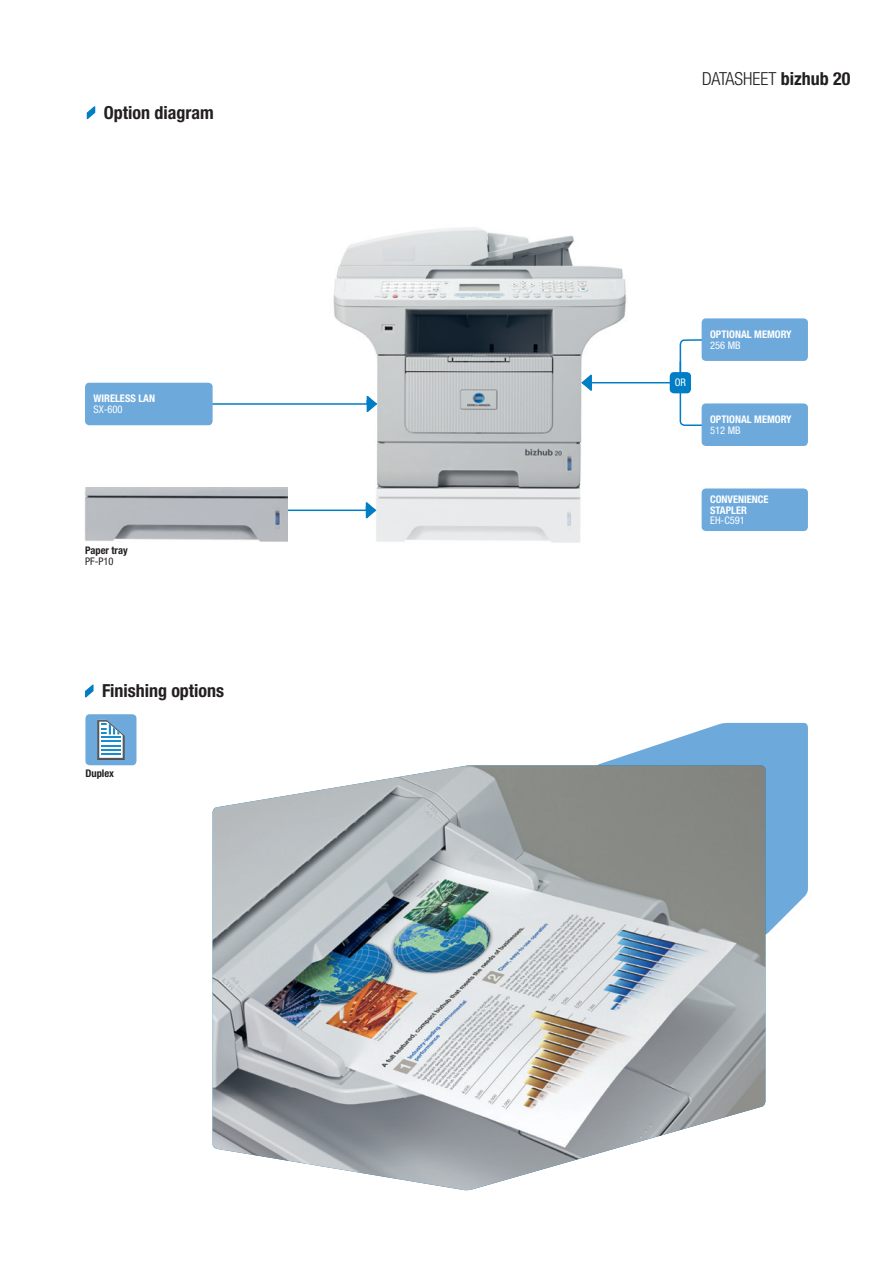
<style>
.page{position:relative;width:893px;height:1263px;background:#fff}
.page>*{position:absolute;margin:0;border:0;box-sizing:border-box;transform-origin:0 0}
.Bro_Inside_SUBHEAD_B{font:700 condensed 18px "Helvetica Neue LTW1 G";color:#231f20}
.t1{font:300 condensed 18px "Helvetica Neue LTW1 G";color:#231f20}
.Bro_Inside_WORKFLOW{font:700 condensed 10.5px/10.5px "Helvetica Neue LTW1 G";color:#fff}
.Bro_Inside_WORKFLOW-2{font:condensed 10.5px "Helvetica Neue LTW1 G";color:#fff}
.Bro_Inside_ICON_SUBL{font:700 condensed 10.5px "Helvetica Neue LTW1 G";color:#231f20}
.Bro_Inside_ICON_SUBL-2{font:condensed 10.5px "Helvetica Neue LTW1 G";color:#231f20}
.s1{font-weight:700}
</style>
<div class="page">
<div style="left:85px;top:714px;width:51px;height:51px;background:#6da9db;border-radius:4px"></div>
<svg style="left:97px;top:719px;width:28px;height:41px"></svg>
<svg style="left:86px;top:106px;width:10px;height:14px"></svg>
<svg style="left:85px;top:684px;width:9px;height:14px"></svg>
<img style="left:333px;top:227px;width:293px;height:262px">
<img style="left:376px;top:489px;width:205px;height:54px">
<hr style="left:138px;top:403px;width:234px;height:2px;background:#007ec5">
<hr style="left:202px;top:509px;width:170px;height:2px;background:#007ec5">
<svg style="left:366px;top:395px;width:13px;height:18px"></svg>
<svg style="left:365px;top:502px;width:13px;height:17px"></svg>
<svg style="left:579px;top:338px;width:125px;height:89px"></svg>
<div style="left:702px;top:318px;width:106px;height:43px;background:#6da9db;border-radius:4px"></div>
<div style="left:702px;top:403px;width:106px;height:43px;background:#6da9db;border-radius:4px"></div>
<div style="left:85px;top:383px;width:128px;height:42px;background:#6da9db;border-radius:4px"></div>
<img style="left:84px;top:488px;width:204px;height:54px">
<svg style="left:598px;top:723px;width:210px;height:212px;fill:#6da9db"></svg>
<img style="left:213px;top:765px;width:552px;height:426px">
<div style="left:702px;top:488px;width:106px;height:43px;background:#6da9db;border-radius:4px"></div>
<div style="left:670px;top:372px;width:21px;height:21px;background:#007ec5;border-radius:4px"></div>
<p class="Bro_Inside_SUBHEAD_B" style="left:104px;top:102px;width:112px">Option diagram</p>
<p class="Bro_Inside_WORKFLOW" style="left:94px;top:394px;width:63px">WIRELESS LAN</p>
<p class="Bro_Inside_WORKFLOW-2" style="left:94px;top:403px;width:31px">SX-600</p>
<p class="Bro_Inside_ICON_SUBL" style="left:85px;top:544px;width:44px">Paper tray</p>
<p class="Bro_Inside_ICON_SUBL-2" style="left:85px;top:555px;width:30px">PF-P10</p>
<p class="Bro_Inside_SUBHEAD_B" style="left:102px;top:680px;width:124px">Finishing options</p>
<p class="Bro_Inside_ICON_SUBL" style="left:85px;top:767px;width:30px">Duplex</p>
<h1 class="t1" style="left:702px;top:68px;width:150px">DATASHEET <span class="s1">bizhub 20</span></h1>
<p class="Bro_Inside_WORKFLOW-2" style="left:675px;top:377px;width:13px">OR</p>
<p class="Bro_Inside_WORKFLOW" style="left:710px;top:329px;width:83px">OPTIONAL MEMORY</p>
<p class="Bro_Inside_WORKFLOW-2" style="left:710px;top:339px;width:32px">256 MB</p>
<p class="Bro_Inside_WORKFLOW" style="left:710px;top:414px;width:83px">OPTIONAL MEMORY</p>
<p class="Bro_Inside_WORKFLOW-2" style="left:710px;top:424px;width:32px">512 MB</p>
<p class="Bro_Inside_WORKFLOW" style="left:710px;top:494px;width:60px">CONVENIENCE<br>STAPLER</p>
<p class="Bro_Inside_WORKFLOW-2" style="left:710px;top:514px;width:36px">EH-C591</p>
</div>
